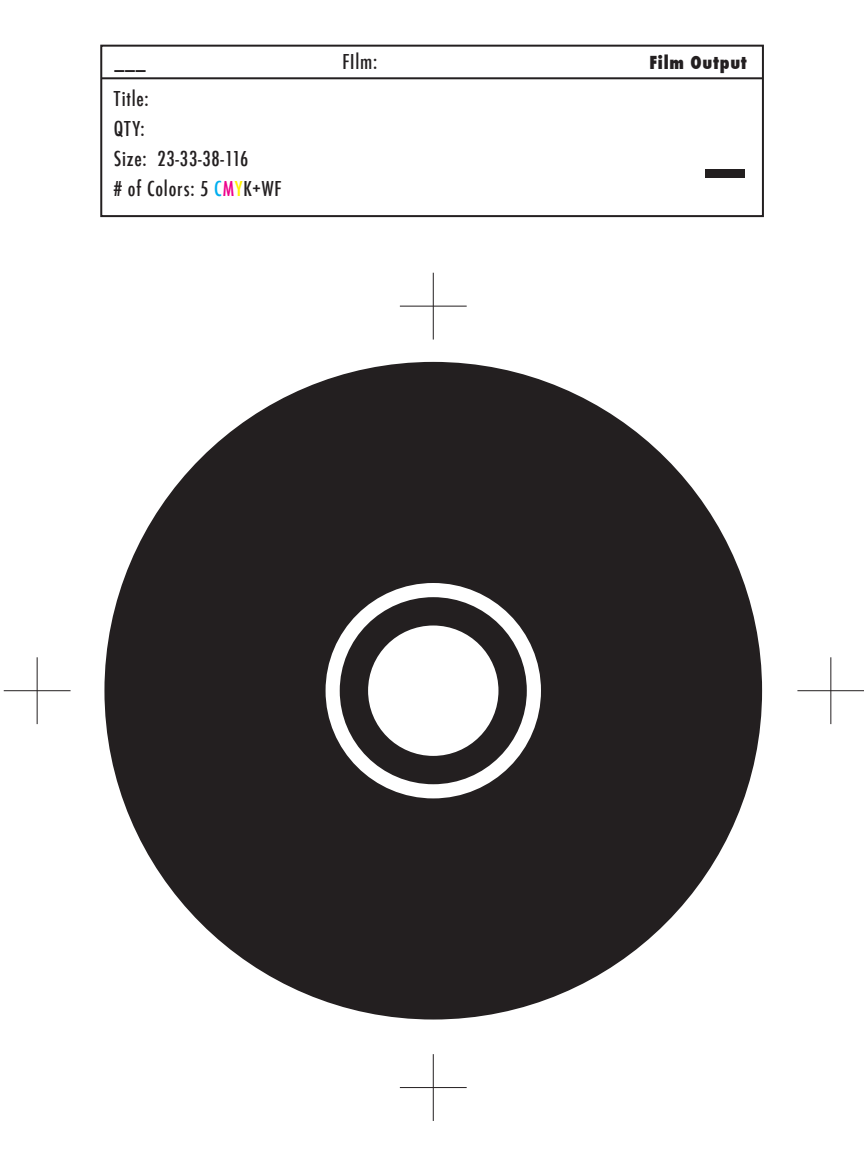
<style>
.page{position:relative;width:864px;height:1152px;background:#fff}
.page>*{position:absolute;margin:0;border:0;box-sizing:border-box;transform-origin:0 0}
.t1{font:800 condensed 70.2px "Futura";color:#231f20}
.t2{font:500 condensed 20px/30px "Futura";letter-spacing:.04em;color:#231f20}
.t3{font:800 condensed 17.6px "Futura";letter-spacing:.04em;color:#231f20}
.s1{color:#00aeef}
.s2{color:#ed028c}
.s3{color:#fff101}
</style>
<div class="page">
<div style="left:104px;top:362px;width:658px;height:658px;background:#231f20;border-radius:50%"></div>
<hr style="left:400px;top:306px;width:67px;height:1px;background:#231f20">
<hr style="left:433px;top:273px;width:1px;height:67px;background:#231f20">
<hr style="left:831px;top:657px;width:1px;height:67px;background:#231f20">
<hr style="left:797px;top:690px;width:67px;height:1px;background:#231f20">
<hr style="left:37px;top:657px;width:1px;height:67px;background:#231f20">
<hr style="left:4px;top:690px;width:67px;height:1px;background:#231f20">
<hr style="left:400px;top:1087px;width:67px;height:1px;background:#231f20">
<hr style="left:433px;top:1054px;width:1px;height:67px;background:#231f20">
<div style="left:100px;top:45px;width:664px;height:172px;border:2px solid #231f20"></div>
<hr style="left:101px;top:77px;width:662px;height:2px;background:#231f20">
<svg style="left:326px;top:583px;width:215px;height:215px"></svg>
<div style="left:368px;top:626px;width:130px;height:130px;background:#fff;border-radius:50%"></div>
<p class="t3" style="left:115px;top:51px;width:33px">___</p>
<p class="t2" style="left:114px;top:84px;width:169px">Title:<br>QTY:<br>Size: 23-33-38-116<br># of Colors: 5 <span class="s1">C</span><span class="s2">M</span><span class="s3">Y</span>K+WF</p>
<p class="t2" style="left:342px;top:47px;width:36px">FIlm:</p>
<p class="t3" style="left:649px;top:51px;width:99px">Film Output</p>
<h1 class="t1" style="left:705px;top:92px;width:41px">_</h1>
</div>
